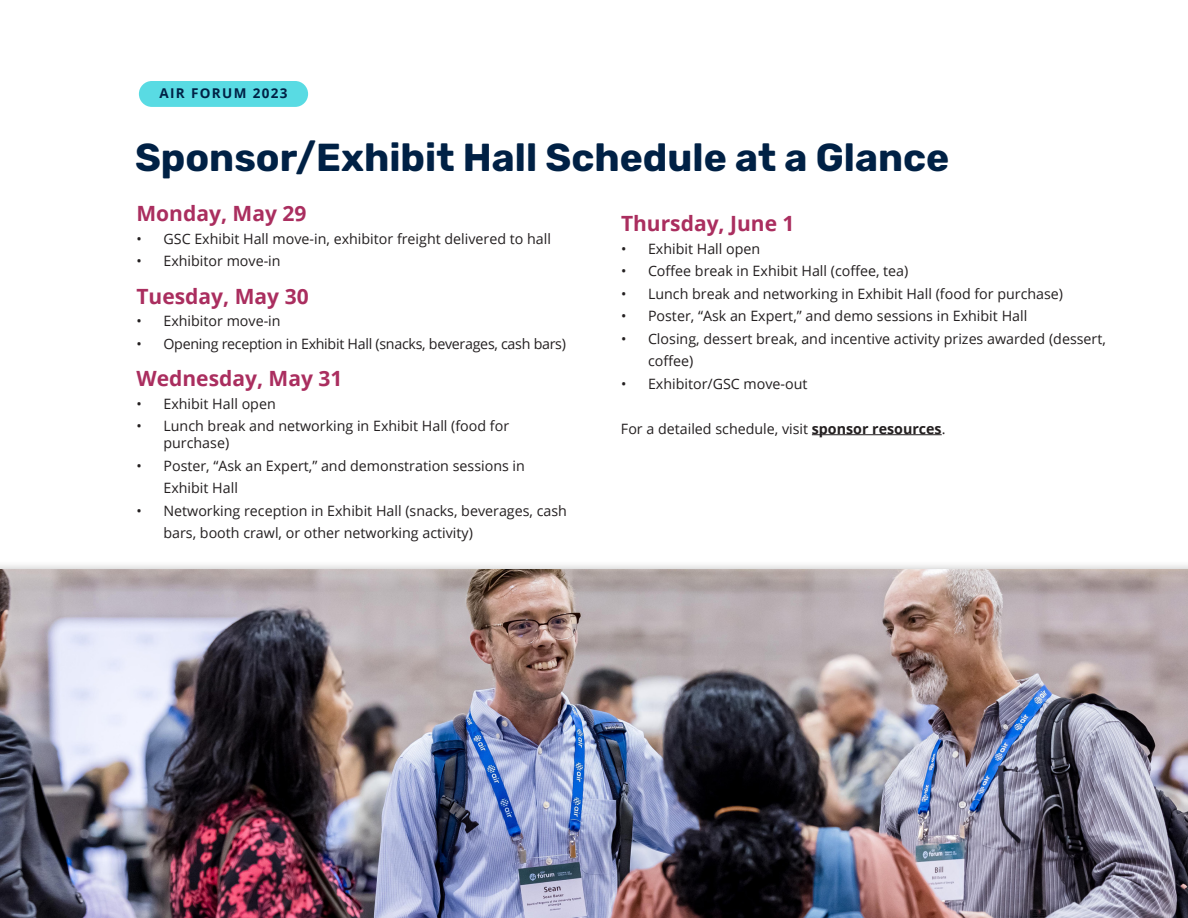
<style>
.page{position:relative;width:1188px;height:918px;background:#fff}
.page>*{position:absolute;margin:0;border:0;box-sizing:border-box;transform-origin:0 0}
.Headline{font:700 39px "Rubik";color:#002145}
.Subhead{font:700 21px "Open Sans";color:#aa2e5f}
.Body{font:14.25px/22.5px "Open Sans";color:#231f20}
.Body-2{font:14.25px "Open Sans";letter-spacing:-.02em;color:#231f20}
.t1{font:700 13.5px "Open Sans";letter-spacing:.1em;color:#002145}
.s1{font-weight:700}
</style>
<div class="page">
<div style="left:139px;top:81px;width:169px;height:26px;background:#59dbe3;border-radius:13px"></div>
<div style="left:0;top:560px;width:1188px;height:358px;background:#231f20;opacity:.3"></div>
<img style="left:0;top:569px;width:1188px;height:349px">
<hr style="left:812px;top:434px;width:130px;height:1px;background:#231f20">
<p class="t1" style="left:159px;top:84px;width:130px">AIR FORUM 2023</p>
<p class="Headline" style="left:135px;top:135px;width:816px">Sponsor/Exhibit Hall Schedule at a Glance</p>
<p class="Subhead" style="left:136px;top:199px;width:171px">Monday, May 29</p>
<p class="Body" style="left:136px;top:227px;width:416px">• GSC Exhibit Hall move-in, exhibitor freight delivered to hall</p>
<p class="Body" style="left:136px;top:250px;width:146px">• Exhibitor move-in</p>
<p class="Subhead" style="left:136px;top:281px;width:174px">Tuesday, May 30</p>
<p class="Body" style="left:136px;top:310px;width:146px">• Exhibitor move-in</p>
<p class="Body-2" style="left:136px;top:334px;width:431px">• Opening reception in Exhibit Hall (snacks, beverages, cash bars)</p>
<p class="Subhead" style="left:136px;top:364px;width:208px">Wednesday, May 31</p>
<p class="Body" style="left:136px;top:392px;width:141px">• Exhibit Hall open</p>
<p class="Body" style="left:164px;top:417px;width:347px;line-height:17.1px;text-indent:-27px">• Lunch break and networking in Exhibit Hall (food for purchase)</p>
<p class="Body" style="left:163px;top:454px;width:363px;text-indent:-27px">• Poster, “Ask an Expert,” and demonstration sessions in<br>Exhibit Hall</p>
<p class="Body" style="left:163px;top:499px;width:405px;text-indent:-27px">• Networking reception in Exhibit Hall (snacks, beverages, cash bars, booth crawl, or other networking activity)</p>
<p class="Subhead" style="left:621px;top:209px;width:175px">Thursday, June 1</p>
<p class="Body" style="left:621px;top:237px;width:141px">• Exhibit Hall open</p>
<p class="Body" style="left:621px;top:259px;width:289px">• Coffee break in Exhibit Hall (coffee, tea)</p>
<p class="Body" style="left:621px;top:282px;width:444px">• Lunch break and networking in Exhibit Hall (food for purchase)</p>
<p class="Body" style="left:621px;top:304px;width:408px">• Poster, “Ask an Expert,” and demo sessions in Exhibit Hall</p>
<p class="Body" style="left:648px;top:327px;width:459px;text-indent:-27px">• Closing, dessert break, and incentive activity prizes awarded (dessert, coffee)</p>
<p class="Body" style="left:621px;top:372px;width:188px">• Exhibitor/GSC move-out</p>
<p class="Body" style="left:621px;top:417px;width:326px">For a detailed schedule, visit <span class="s1">sponsor resources</span>.</p>
</div>
